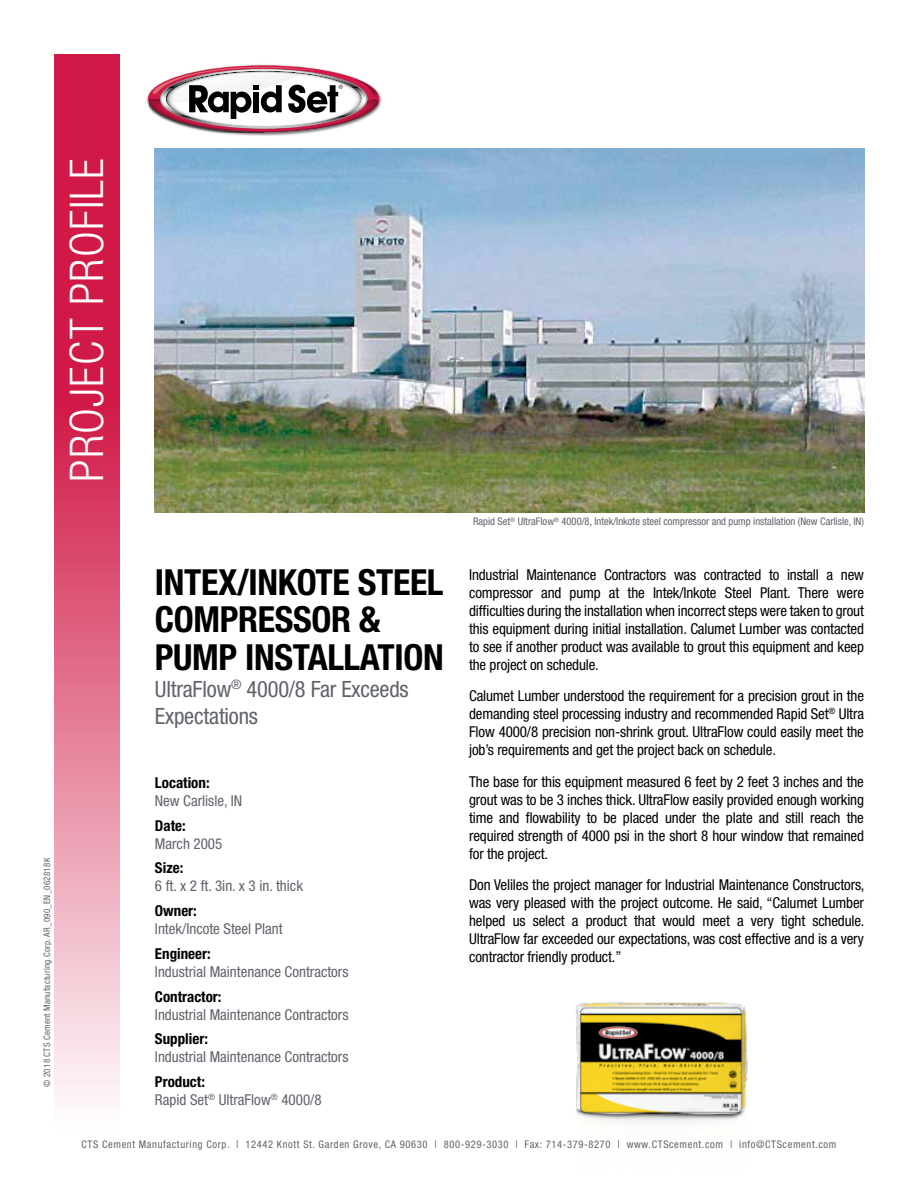
<style>
.page{position:relative;width:918px;height:1188px;background:#fff}
.page>*{position:absolute;margin:0;border:0;box-sizing:border-box;transform-origin:0 0}
.t1{font:300 condensed 46.5px "Helvetica Neue LT Std";letter-spacing:.025em;color:#fff}
.t2{font:700 condensed 36px/37.5px "Helvetica Neue LT Std";letter-spacing:-.01em;color:#000}
.t3{font:condensed 22.5px/27px "Helvetica Neue LT Std";letter-spacing:-.01em;color:#5f636a}
.t4{font:condensed 15px/18px "Helvetica Neue LT Std";letter-spacing:-.01em;color:#000;text-align:justify}
.t5{font:condensed 15px/18px "Helvetica Neue LT Std";color:#5f636a}
.t6{font:700 condensed 15px "Helvetica Neue LT Std";color:#000}
.t7{font:condensed 10.5px "Helvetica Neue LT Std";letter-spacing:.06em;color:#5f636a}
.t8{font:condensed 10.5px "Helvetica Neue LT Std";color:#5f636a}
.t9{font:condensed 9px "Helvetica Neue LT Std";letter-spacing:.025em;color:#5f636a}
.s1{font-weight:700;color:#000}
</style>
<div class="page">
<svg style="left:54px;top:54px;width:65px;height:1047px;background:#df6281"></svg>
<img style="left:146px;top:64px;width:236px;height:71px">
<svg style="left:148px;top:65px;width:231px;height:67px"></svg>
<img style="left:576px;top:1002px;width:172px;height:121px">
<img style="left:155px;top:148px;width:709px;height:365px">
<p class="t9" style="left:42px;top:1087px;width:231px;rotate:-90deg">© 2018 CTS Cement Manufacturing Corp. AR_090_EN_062818K</p>
<h1 class="t1" style="left:60px;top:482px;width:325px;rotate:-90deg">PROJECT PROFILE</h1>
<h2 class="t2" style="left:155px;top:563px;width:290px">INTEX/INKOTE STEEL<br>COMPRESSOR &amp;<br>PUMP INSTALLATION</h2>
<h3 class="t3" style="left:155px;top:675px;width:255px">UltraFlow<sup>®</sup> 4000/8 Far Exceeds<br>Expectations</h3>
<p class="t6" style="left:155px;top:773px;width:56px">Location:</p>
<p class="t5" style="left:155px;top:792px;width:89px">New Carlisle, IN</p>
<p class="t6" style="left:155px;top:816px;width:32px">Date:</p>
<p class="t5" style="left:155px;top:834px;width:69px">March 2005</p>
<p class="t6" style="left:155px;top:859px;width:30px">Size:</p>
<p class="t5" style="left:155px;top:877px;width:150px">6 ft. x 2 ft. 3in. x 3 in. thick</p>
<p class="t6" style="left:155px;top:902px;width:43px">Owner:</p>
<p class="t5" style="left:155px;top:920px;width:129px">Intek/Incote Steel Plant</p>
<p class="t6" style="left:155px;top:944px;width:57px">Engineer:</p>
<p class="t5" style="left:155px;top:963px;width:195px">Industrial Maintenance Contractors</p>
<p class="t6" style="left:155px;top:987px;width:68px">Contractor:</p>
<p class="t5" style="left:155px;top:1005px;width:195px">Industrial Maintenance Contractors</p>
<p class="t6" style="left:155px;top:1030px;width:55px">Supplier:</p>
<p class="t5" style="left:155px;top:1048px;width:195px">Industrial Maintenance Contractors</p>
<p class="t5" style="left:155px;top:1073px;width:168px"><span class="s1">Product:<br></span>Rapid Set<sup>®</sup> UltraFlow<sup>®</sup> 4000/8</p>
<p class="t8" style="left:473px;top:516px;width:392px">Rapid Set<sup>®</sup> UltraFlow<sup>®</sup> 4000/8, Intek/Inkote steel compressor and pump installation (New Carlisle, IN)</p>
<p class="t4" style="left:469px;top:565px;width:396px">Industrial Maintenance Contractors was contracted to install a new compressor and pump at the Intek/Inkote Steel Plant. There were difficulties during the installation when incorrect steps were taken to grout this equipment during initial installation. Calumet Lumber was contacted to see if another product was available to grout this equipment and keep the project on schedule.</p>
<p class="t4" style="left:469px;top:687px;width:396px">Calumet Lumber understood the requirement for a precision grout in the demanding steel processing industry and recommended Rapid Set<sup>®</sup> Ultra Flow 4000/8 precision non-shrink grout. UltraFlow could easily meet the job’s requirements and get the project back on schedule.</p>
<p class="t4" style="left:469px;top:772px;width:396px">The base for this equipment measured 6 feet by 2 feet 3 inches and the grout was to be 3 inches thick. UltraFlow easily provided enough working time and flowability to be placed under the plate and still reach the required strength of 4000 psi in the short 8 hour window that remained for the project.</p>
<p class="t4" style="left:469px;top:876px;width:397px">Don Veliles the project manager for Industrial Maintenance Constructors, was very pleased with the project outcome. He said, “Calumet Lumber helped us select a product that would meet a very tight schedule.<br>UltraFlow far exceeded our expectations, was cost effective and is a very contractor friendly product.”</p>
<p class="t7" style="left:81px;top:1138px;width:757px">CTS Cement Manufacturing Corp. | 12442 Knott St. Garden Grove, CA 90630 | 800-929-3030 | Fax: 714-379-8270 | www.CTScement.com | info@CTScement.com</p>
</div>
